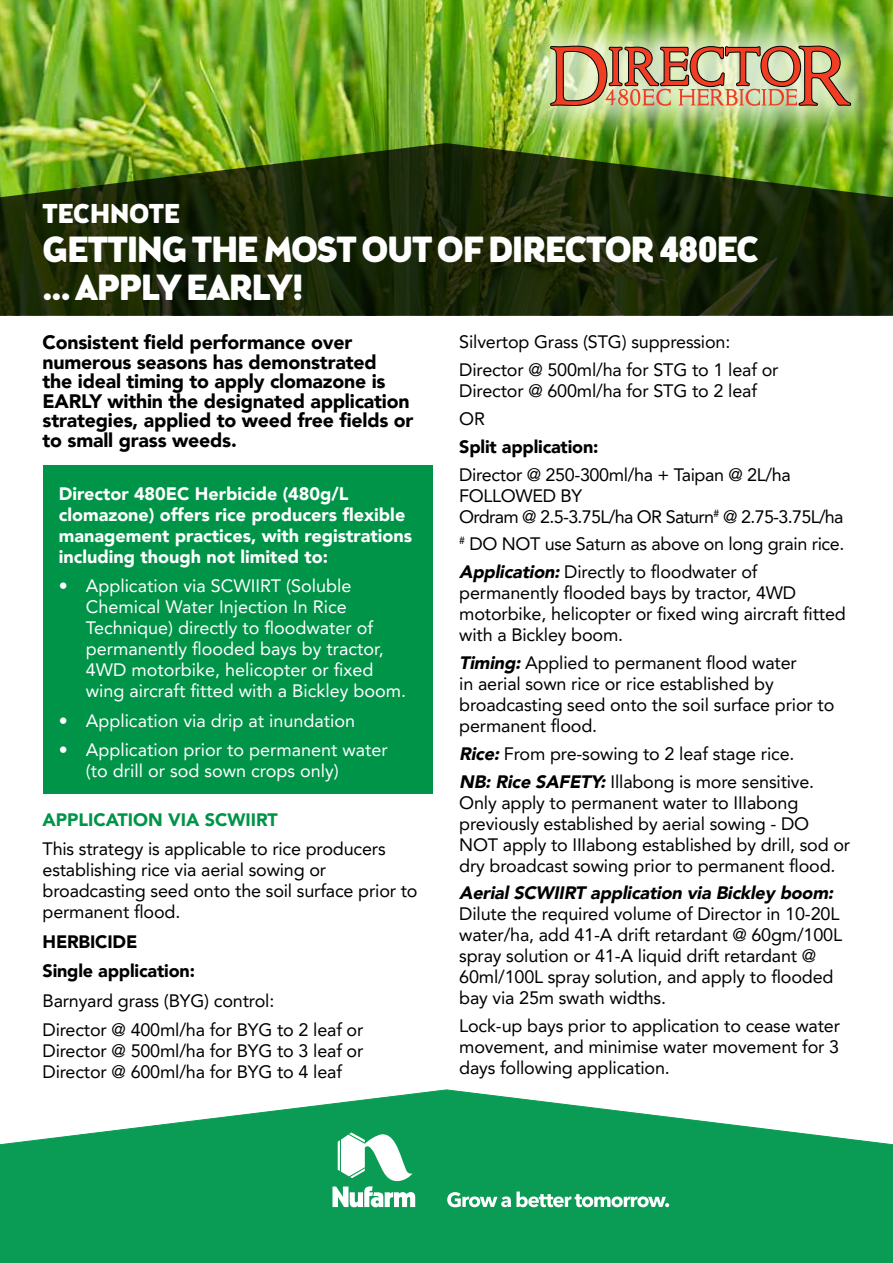
<style>
.page{position:relative;width:893px;height:1263px;background:#fff}
.page>*{position:absolute;margin:0;border:0;box-sizing:border-box;transform-origin:0 0}
.t1{font:900 36px/37.5px "Brooklyn Samuels Five";letter-spacing:-.025em;color:#fff}
.t2{font:900 27px "Brooklyn Samuels Five";color:#fff}
.t3{font:900 19.5px/19.5px "Avenir LT Pro";letter-spacing:-.01em;color:#000}
.t4{font:18px/21px "Avenir LT Pro";letter-spacing:-.01em;color:#000}
.t5{font:18px/21px "Avenir LT Pro";color:#fff}
.t6{font:900 18px/21px "Avenir LT Pro";color:#fff}
.t7{font:900 18px/29.5px "Avenir LT Pro";letter-spacing:-.01em;color:#000}
.t8{font:italic 900 18px "Avenir LT Pro";color:#000}
.t9{font:900 18px "Avenir LT Pro";color:#009448}
.s1{font-weight:900;font-style:italic}
</style>
<div class="page">
<img style="left:0;top:0;width:893px;height:143px">
<svg style="left:0;top:143px;width:893px;height:173px;background:#26390a"></svg>
<svg style="left:0;top:1090px;width:893px;height:173px"></svg>
<svg style="left:332px;top:1132px;width:83px;height:75px"></svg>
<svg style="left:447px;top:1191px;width:222px;height:16px"></svg>
<div style="left:512px;top:6px;width:378px;height:140px;background:#fff;opacity:.75"></div>
<svg style="left:550px;top:46px;width:301px;height:60px;background:#c69c79"></svg>
<div style="left:43px;top:465px;width:390px;height:328px;background:#009448"></div>
<h2 class="t2" style="left:43px;top:197px;width:139px">TECHNOTE</h2>
<h1 class="t1" style="left:43px;top:234px;width:718px">GETTING THE MOST OUT OF DIRECTOR 480EC ... APPLY EARLY!</h1>
<p class="t3" style="left:43px;top:333px;width:372px">Consistent field performance over numerous seasons has demonstrated<br>the ideal timing to apply clomazone is EARLY within the designated application strategies, applied to weed free fields or to small grass weeds.</p>
<p class="t6" style="left:59px;top:483px;width:355px">Director 480EC Herbicide (480g/L clomazone) offers rice producers flexible management practices, with registrations including though not limited to:</p>
<p class="t5" style="left:86px;top:575px;width:322px;text-indent:-27px">• Application via SCWIIRT (Soluble Chemical Water Injection In Rice Technique) directly to floodwater of permanently flooded bays by tractor, 4WD motorbike, helicopter or fixed wing aircraft fitted with a Bickley boom.</p>
<p class="t5" style="left:59px;top:710px;width:298px">• Application via drip at inundation</p>
<p class="t5" style="left:86px;top:739px;width:304px;text-indent:-27px">• Application prior to permanent water (to drill or sod sown crops only)</p>
<p class="t9" style="left:43px;top:808px;width:237px">APPLICATION VIA SCWIIRT</p>
<p class="t4" style="left:43px;top:838px;width:377px">This strategy is applicable to rice producers establishing rice via aerial sowing or broadcasting seed onto the soil surface prior to permanent flood.</p>
<p class="t7" style="left:43px;top:926px;width:154px">HERBICIDE<br>Single application:</p>
<p class="t4" style="left:43px;top:985px;width:322px;line-height:29.5px">Barnyard grass (BYG) control:<br>Director @ 400ml/ha for BYG to 2 leaf or</p>
<p class="t4" style="left:43px;top:1040px;width:322px">Director @ 500ml/ha for BYG to 3 leaf or<br>Director @ 600ml/ha for BYG to 4 leaf</p>
<p class="t4" style="left:459px;top:328px;width:321px;line-height:27.8px">Silvertop Grass (STG) suppression:<br>Director @ 500ml/ha for STG to 1 leaf or</p>
<p class="t4" style="left:459px;top:377px;width:299px;line-height:27.8px">Director @ 600ml/ha for STG to 2 leaf<br>OR</p>
<p class="t7" style="left:459px;top:432px;width:141px">Split application:</p>
<p class="t4" style="left:459px;top:464px;width:386px">Director @ 250-300ml/ha + Taipan @ 2L/ha<br>FOLLOWED BY<br>Ordram @ 2.5-3.75L/ha OR Saturn<sup>#</sup> @ 2.75-3.75L/ha</p>
<p class="t4" style="left:459px;top:530px;width:387px;line-height:27.8px"><sup>#</sup> DO NOT use Saturn as above on long grain rice.<br><span class="s1">Application:</span>Directly to floodwater of</p>
<p class="t4" style="left:459px;top:582px;width:388px">permanently flooded bays by tractor, 4WD motorbike, helicopter or fixed wing aircraft fitted with a Bickley boom.</p>
<p class="t4" style="left:459px;top:652px;width:377px"><span class="s1">Timing:</span>Applied to permanent flood water<br>in aerial sown rice or rice established by broadcasting seed onto the soil surface prior to permanent flood.</p>
<p class="t4" style="left:459px;top:739px;width:357px;line-height:27.8px"><span class="s1">Rice:</span>From pre-sowing to 2 leaf stage rice.<br><span class="s1">NB: Rice SAFETY:</span> Illabong is more sensitive.</p>
<p class="t4" style="left:459px;top:792px;width:393px">Only apply to permanent water to IIIabong previously established by aerial sowing - DO NOT apply to IIIabong established by drill, sod or dry broadcast sowing prior to permanent flood.</p>
<p class="t8" style="left:459px;top:882px;width:379px">Aerial SCWIIRT application via Bickley boom:</p>
<p class="t4" style="left:459px;top:903px;width:384px">Dilute the required volume of Director in 10-20L water/ha, add 41-A drift retardant @ 60gm/100L spray solution or 41-A liquid drift retardant @ 60ml/100L spray solution, and apply to flooded bay via 25m swath widths.</p>
<p class="t4" style="left:459px;top:1015px;width:382px;text-align:justify">Lock-up bays prior to application to cease water movement, and minimise water movement for 3 days following application.</p>
</div>
